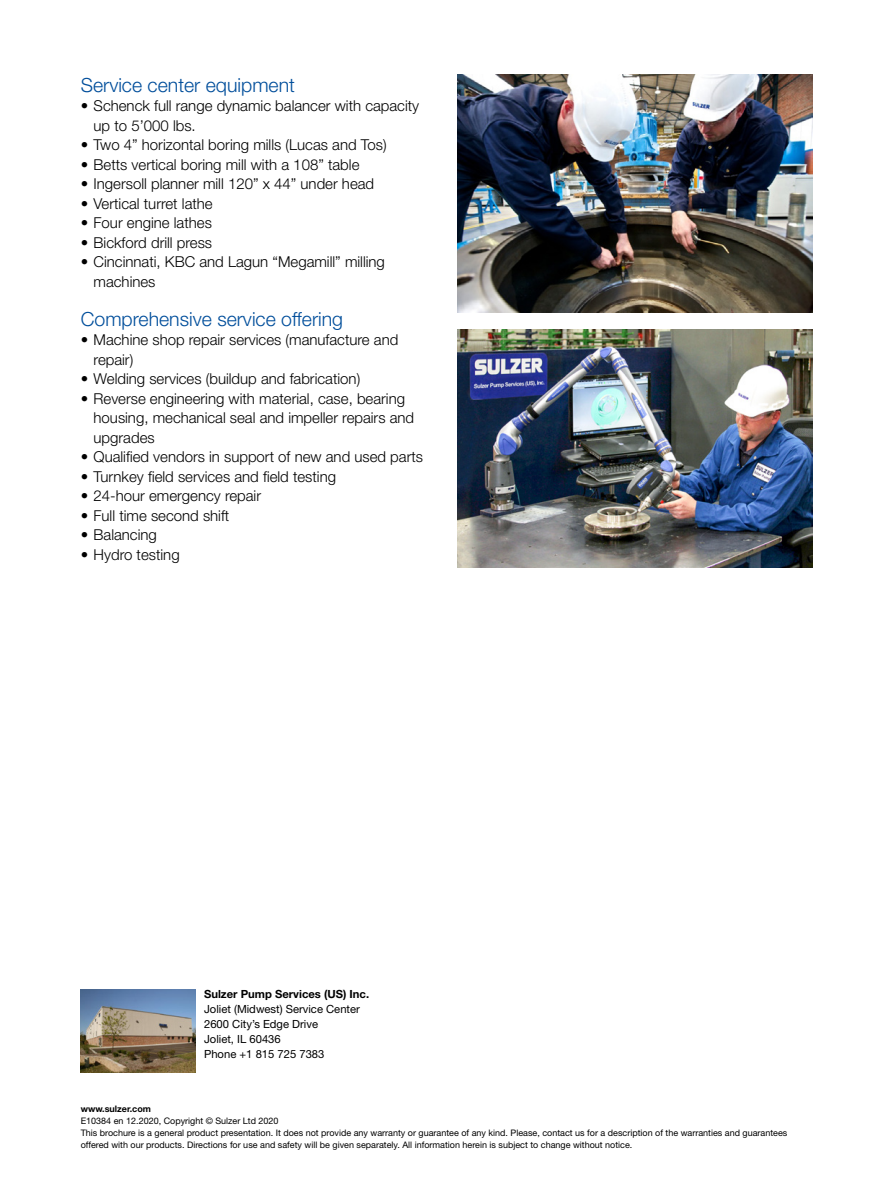
<style>
.page{position:relative;width:893px;height:1191px;background:#fff}
.page>*{position:absolute;margin:0;border:0;box-sizing:border-box;transform-origin:0 0}
.Subtitle_blue{font:300 19.5px "Helvetica Neue LT Pro";color:#004e9b}
.t1{font:300 15px/19.5px "Helvetica Neue LT Pro";color:#000}
.Contact{font:11.25px "Helvetica Neue LT Pro";color:#000}
.Contact_company_name{font:700 11.25px "Helvetica Neue LT Pro";color:#000}
.Disclaimer{font:9px/12px "Helvetica Neue LT Pro";color:#000}
.URL{font:700 9px "Helvetica Neue LT Pro";color:#000}
</style>
<div class="page">
<img style="left:81px;top:990px;width:115px;height:82px">
<img style="left:457px;top:75px;width:355px;height:238px">
<img style="left:457px;top:329px;width:355px;height:238px">
<p class="Subtitle_blue" style="left:81px;top:73px;width:216px">Service center equipment</p>
<p class="t1" style="left:94px;top:96px;width:327px;text-indent:-13px">• Schenck full range dynamic balancer with capacity up to 5’000 lbs.</p>
<p class="t1" style="left:81px;top:135px;width:307px">• Two 4” horizontal boring mills (Lucas and Tos)</p>
<p class="t1" style="left:81px;top:154px;width:280px">• Betts vertical boring mill with a 108” table</p>
<p class="t1" style="left:81px;top:174px;width:295px">• Ingersoll planner mill 120” x 44” under head</p>
<p class="t1" style="left:81px;top:193px;width:133px">• Vertical turret lathe</p>
<p class="t1" style="left:81px;top:213px;width:133px">• Four engine lathes</p>
<p class="t1" style="left:81px;top:232px;width:133px">• Bickford drill press</p>
<p class="t1" style="left:94px;top:252px;width:293px;text-indent:-13px">• Cincinnati, KBC and Lagun “Megamill” milling machines</p>
<p class="Subtitle_blue" style="left:81px;top:307px;width:264px">Comprehensive service offering</p>
<p class="t1" style="left:94px;top:330px;width:306px;text-indent:-13px">• Machine shop repair services (manufacture and repair)</p>
<p class="t1" style="left:81px;top:369px;width:281px">• Welding services (buildup and fabrication)</p>
<p class="t1" style="left:94px;top:388px;width:322px;text-indent:-13px">• Reverse engineering with material, case, bearing housing, mechanical seal and impeller repairs and upgrades</p>
<p class="t1" style="left:81px;top:447px;width:344px">• Qualified vendors in support of new and used parts</p>
<p class="t1" style="left:81px;top:466px;width:257px">• Turnkey field services and field testing</p>
<p class="t1" style="left:81px;top:486px;width:182px">• 24-hour emergency repair</p>
<p class="t1" style="left:81px;top:505px;width:150px">• Full time second shift</p>
<p class="t1" style="left:81px;top:525px;width:78px">• Balancing</p>
<p class="t1" style="left:81px;top:544px;width:100px">• Hydro testing</p>
<p class="Contact_company_name" style="left:204px;top:987px;width:167px">Sulzer Pump Services (US) Inc.</p>
<p class="Contact" style="left:204px;top:1002px;width:157px">Joliet (Midwest) Service Center</p>
<p class="Contact" style="left:204px;top:1017px;width:115px">2600 City’s Edge Drive</p>
<p class="Contact" style="left:204px;top:1032px;width:78px">Joliet, IL 60436</p>
<p class="Contact" style="left:204px;top:1047px;width:122px">Phone +1 815 725 7383</p>
<p class="URL" style="left:81px;top:1103px;width:72px">www.sulzer.com</p>
<p class="Disclaimer" style="left:81px;top:1115px;width:199px">E10384 en 12.2020, Copyright © Sulzer Ltd 2020</p>
<p class="Disclaimer" style="left:81px;top:1127px;width:708px">This brochure is a general product presentation. It does not provide any warranty or guarantee of any kind. Please, contact us for a description of the warranties and guarantees offered with our products. Directions for use and safety will be given separately. All information herein is subject to change without notice.</p>
</div>
